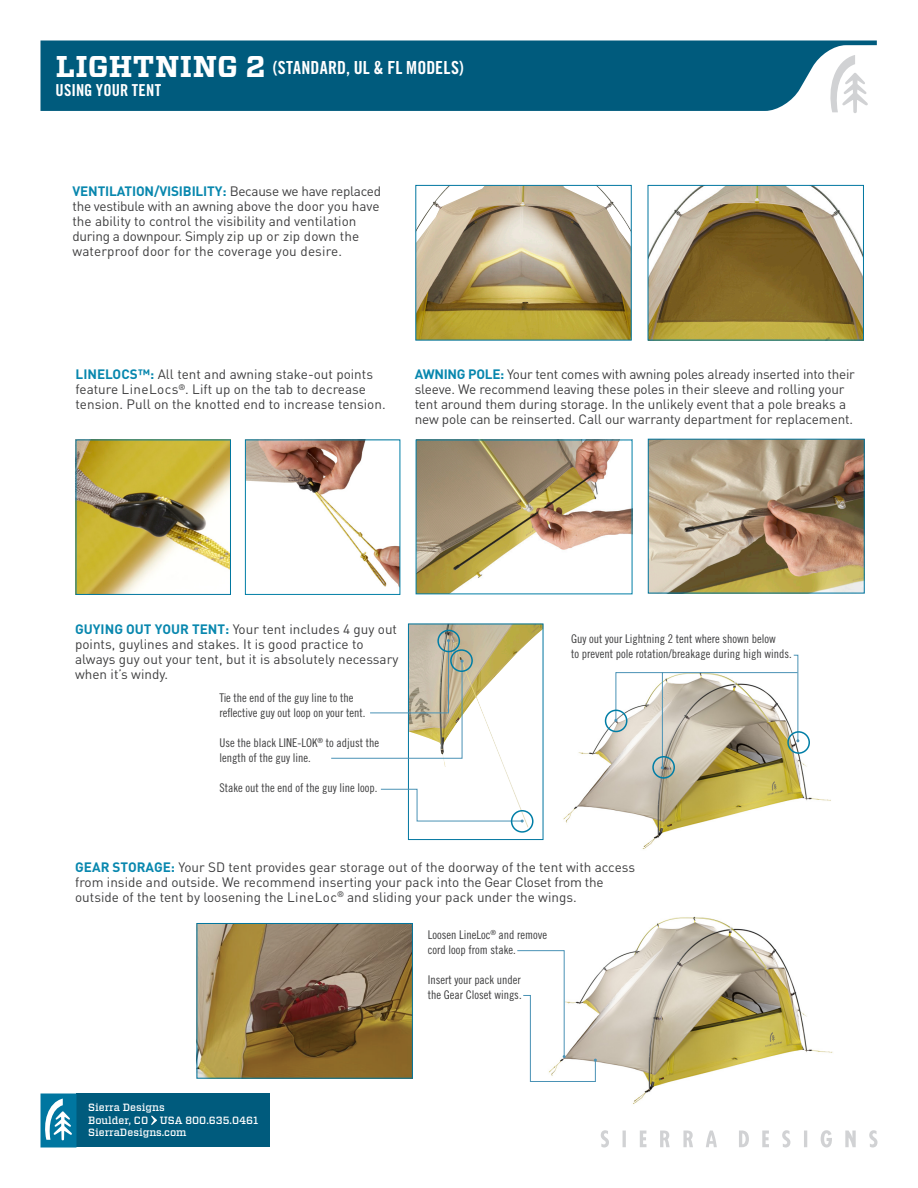
<style>
.page{position:relative;width:918px;height:1188px;background:#fff}
.page>*{position:absolute;margin:0;border:0;box-sizing:border-box;transform-origin:0 0}
.Equipment_Title{font:18px "Trade Gothic LT Std Bd Cn 20";letter-spacing:.01em;color:#fff}
.Equipment_Title-2{font:16.5px "Trade Gothic LT Std Bd Cn 20";letter-spacing:.005em;color:#fff}
.Single_Item_Page_Cop{font:13.5px/15px "DIN";color:#3e3e3f}
.Single_Item_Page_Cop-2{font:12px/15px "Trade Gothic LT Std Cn 18";color:#3e3e3f}
.t1{font:500 10.5px "Vitesse";color:#fff}
.s1{font-family:"Vitesse";font-weight:700;font-size:30px}
.s2{font-weight:700;color:#0887ae}
</style>
<div class="page">
<svg style="left:40px;top:40px;width:837px;height:71px;background:#0c6383"></svg>
<img style="left:650px;top:187px;width:212px;height:151px">
<div style="left:648px;top:185px;width:216px;height:155px;border:1px solid #0076a0"></div>
<img style="left:563px;top:709px;width:268px;height:140px">
<img style="left:597px;top:916px;width:236px;height:188px">
<img style="left:410px;top:626px;width:131px;height:202px">
<div style="left:408px;top:624px;width:135px;height:216px;border:1px solid #0076a0"></div>
<img style="left:247px;top:442px;width:151px;height:145px">
<div style="left:245px;top:440px;width:155px;height:155px;border:1px solid #007ea6"></div>
<svg style="left:331px;top:639px;width:133px;height:120px"></svg>
<svg style="left:380px;top:789px;width:144px;height:34px"></svg>
<img style="left:78px;top:442px;width:151px;height:151px">
<div style="left:76px;top:440px;width:155px;height:155px;border:1px solid #0076a0"></div>
<img style="left:650px;top:441px;width:213px;height:150px">
<div style="left:648px;top:439px;width:217px;height:154px;border:1px solid #0076a0"></div>
<svg style="left:614px;top:654px;width:185px;height:115px"></svg>
<svg style="left:517px;top:950px;width:80px;height:132px"></svg>
<div style="left:437px;top:630px;width:23px;height:22px;border:2px solid #007ea6;border-radius:50%"></div>
<div style="left:511px;top:810px;width:23px;height:23px;border:2px solid #007ea6;border-radius:50%"></div>
<div style="left:450px;top:649px;width:23px;height:23px;border:2px solid #007ea6;border-radius:50%"></div>
<div style="left:605px;top:710px;width:22px;height:22px;border:2px solid #007ea6;border-radius:50%"></div>
<div style="left:652px;top:756px;width:23px;height:23px;border:2px solid #007ea6;border-radius:50%"></div>
<div style="left:787px;top:731px;width:23px;height:23px;border:2px solid #007ea6;border-radius:50%"></div>
<img style="left:418px;top:187px;width:212px;height:151px">
<div style="left:416px;top:185px;width:216px;height:155px;border:1px solid #0076a0"></div>
<img style="left:418px;top:442px;width:212px;height:150px">
<img style="left:199px;top:925px;width:212px;height:151px">
<div style="left:197px;top:923px;width:216px;height:155px;border:1px solid #0076a0"></div>
<svg style="left:827px;top:55px;width:41px;height:58px"></svg>
<svg style="left:601px;top:1130px;width:276px;height:18px"></svg>
<div style="left:76px;top:1094px;width:194px;height:54px;background:#005b7d"></div>
<div style="left:41px;top:1094px;width:35px;height:54px;background:#0076a0"></div>
<svg style="left:45px;top:1099px;width:27px;height:41px"></svg>
<svg style="left:151px;top:1116px;width:6px;height:9px"></svg>
<p class="Equipment_Title" style="left:56px;top:57px;width:410px"><span class="s1">LIGHTNING 2</span> (STANDARD, UL &amp; FL MODELS)</p>
<p class="Equipment_Title-2" style="left:56px;top:80px;width:107px">USING YOUR TENT</p>
<p class="Single_Item_Page_Cop" style="left:72px;top:183px;width:310px"><span class="s2">VENTILATION/VISIBILITY:</span> Because we have replaced the vestibule with an awning above the door you have the ability to control the visibility and ventilation during a downpour. Simply zip up or zip down the waterproof door for the coverage you desire.</p>
<p class="Single_Item_Page_Cop" style="left:76px;top:367px;width:312px"><span class="s2">LINELOCS™:</span> All tent and awning stake-out points feature LineLocs<sup>®</sup>. Lift up on the tab to decrease tension. Pull on the knotted end to increase tension.</p>
<p class="Single_Item_Page_Cop" style="left:415px;top:367px;width:442px"><span class="s2">AWNING POLE:</span> Your tent comes with awning poles already inserted into their sleeve. We recommend leaving these poles in their sleeve and rolling your tent around them during storage. In the unlikely event that a pole breaks a new pole can be reinserted. Call our warranty department for replacement.</p>
<p class="Single_Item_Page_Cop" style="left:75px;top:621px;width:325px"><span class="s2">GUYING OUT YOUR TENT:</span> Your tent includes 4 guy out points, guylines and stakes. It is good practice to always guy out your tent, but it is absolutely necessary when it’s windy.</p>
<p class="Single_Item_Page_Cop-2" style="left:220px;top:690px;width:147px">Tie the end of the guy line to the reflective guy out loop on your tent.</p>
<p class="Single_Item_Page_Cop-2" style="left:220px;top:735px;width:161px">Use the black LINE-LOK<sup>®</sup> to adjust the length of the guy line.</p>
<p class="Single_Item_Page_Cop-2" style="left:220px;top:780px;width:159px">Stake out the end of the guy line loop.</p>
<p class="Single_Item_Page_Cop-2" style="left:571px;top:631px;width:222px">Guy out your Lightning 2 tent where shown below<br>to prevent pole rotation/breakage during high winds.</p>
<p class="Single_Item_Page_Cop" style="left:75px;top:859px;width:561px"><span class="s2">GEAR STORAGE:</span> Your SD tent provides gear storage out of the doorway of the tent with access from inside and outside. We recommend inserting your pack into the Gear Closet from the outside of the tent by loosening the LineLoc<sup>®</sup> and sliding your pack under the wings.</p>
<p class="t1" style="left:88px;top:1101px;width:78px">Sierra Designs</p>
<p class="t1" style="left:88px;top:1113px;width:172px">Boulder, CO USA 800.635.0461</p>
<p class="t1" style="left:88px;top:1126px;width:100px">SierraDesigns.com</p>
<p class="Single_Item_Page_Cop-2" style="left:428px;top:928px;width:121px">Loosen LineLoc<sup>®</sup> and remove cord loop from stake.</p>
<p class="Single_Item_Page_Cop-2" style="left:428px;top:973px;width:95px">Insert your pack under the Gear Closet wings.</p>
</div>
